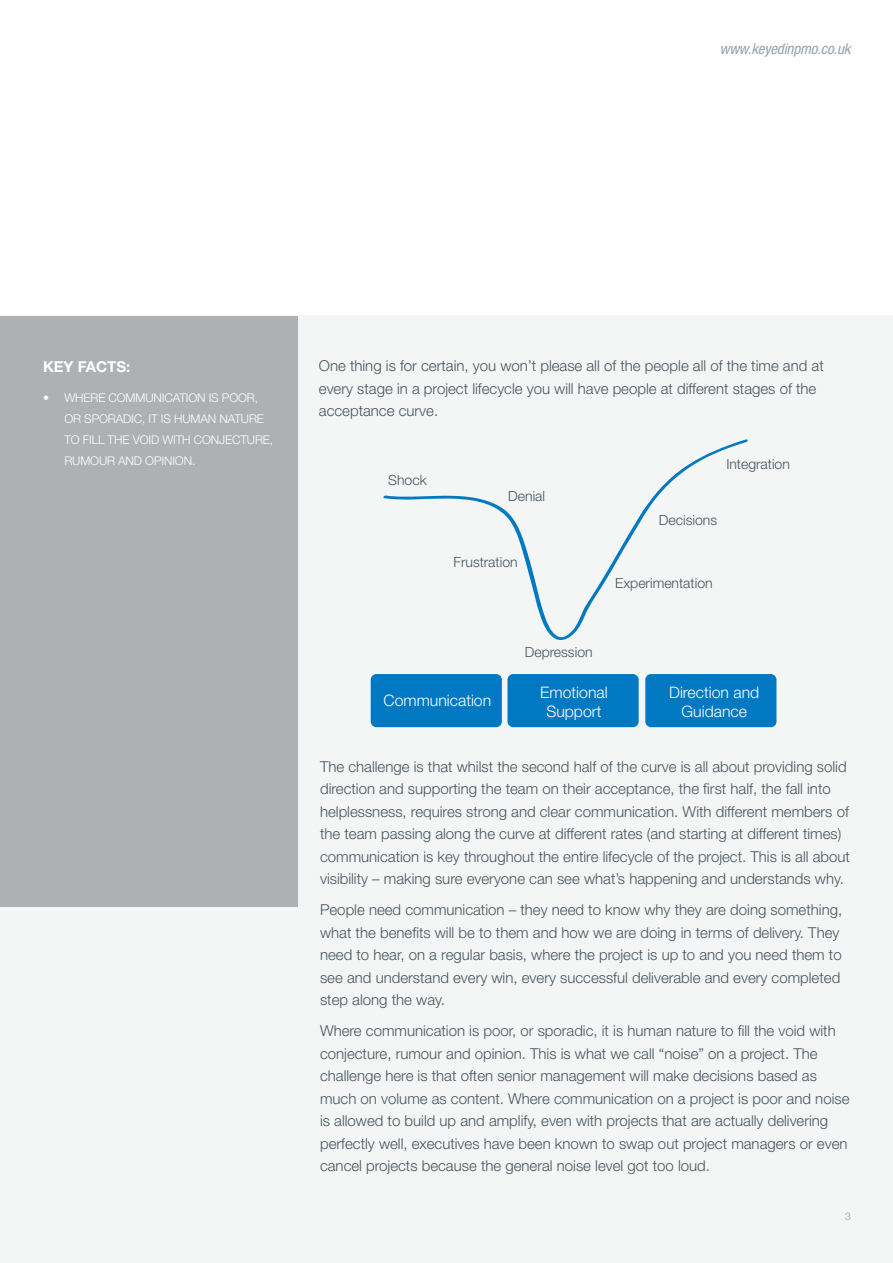
<style>
.page{position:relative;width:893px;height:1263px;background:#fff}
.page>*{position:absolute;margin:0;border:0;box-sizing:border-box;transform-origin:0 0}
.t1{font:300 15.9px/19px "Helvetica Neue";color:#fff;text-align:center}
.t2{font:300 15px/22.5px "Helvetica Neue";color:#45555f}
.t3{font:italic condensed 15px "Helvetica Neue";letter-spacing:-.01em;color:#95a2ac}
.t4{font:700 15px "Helvetica Neue";color:#fff}
.t5{font:300 14.1px "Helvetica Neue";color:#45555f}
.t6{font:300 12px/21px "Helvetica Neue";letter-spacing:-.01em;color:#fff}
.t7{font:300 10.5px "Helvetica Neue";color:#9d9fa2}
</style>
<div class="page">
<div style="left:0;top:316px;width:893px;height:947px;background:#f4f5f5"></div>
<div style="left:0;top:317px;width:298px;height:590px;background:#afb0b4"></div>
<svg style="left:383px;top:439px;width:365px;height:201px"></svg>
<div style="left:371px;top:674px;width:131px;height:53px;background:#0079c2;border-radius:6px"></div>
<div style="left:507px;top:674px;width:132px;height:53px;background:#0079c2;border-radius:6px"></div>
<div style="left:645px;top:674px;width:131px;height:53px;background:#0079c2;border-radius:6px"></div>
<p class="t3" style="left:720px;top:40px;width:132px">www.keyedinpmo.co.uk</p>
<p class="t4" style="left:43px;top:358px;width:89px">KEY FACTS:</p>
<p class="t6" style="left:64px;top:387px;width:210px;text-indent:-21px">• WHERE COMMUNICATION IS POOR,<br>OR SPORADIC, IT IS HUMAN NATURE<br>TO FILL THE VOID WITH CONJECTURE,<br>RUMOUR AND OPINION.</p>
<p class="t2" style="left:319px;top:354px;width:506px">One thing is for certain, you won’t please all of the people all of the time and at every stage in a project lifecycle you will have people at different stages of the acceptance curve.</p>
<p class="t5" style="left:388px;top:471px;width:40px">Shock</p>
<p class="t5" style="left:508px;top:487px;width:38px">Denial</p>
<p class="t5" style="left:453px;top:553px;width:66px">Frustration</p>
<p class="t5" style="left:525px;top:643px;width:69px">Depression</p>
<p class="t5" style="left:726px;top:455px;width:65px">Integration</p>
<p class="t5" style="left:659px;top:511px;width:60px">Decisions</p>
<p class="t5" style="left:615px;top:574px;width:99px">Experimentation</p>
<p class="t1" style="left:384px;top:690px;width:109px">Communication</p>
<p class="t1" style="left:540px;top:682px;width:69px">Emotional<br>Support</p>
<p class="t1" style="left:669px;top:682px;width:92px">Direction and<br>Guidance</p>
<p class="t2" style="left:320px;top:755px;width:531px">The challenge is that whilst the second half of the curve is all about providing solid direction and supporting the team on their acceptance, the first half, the fall into helplessness, requires strong and clear communication. With different members of the team passing along the curve at different rates (and starting at different times) communication is key throughout the entire lifecycle of the project. This is all about visibility – making sure everyone can see what’s happening and understands why.</p>
<p class="t2" style="left:320px;top:898px;width:524px">People need communication – they need to know why they are doing something, what the benefits will be to them and how we are doing in terms of delivery. They need to hear, on a regular basis, where the project is up to and you need them to see and understand every win, every successful deliverable and every completed step along the way.</p>
<p class="t2" style="left:320px;top:1019px;width:531px">Where communication is poor, or sporadic, it is human nature to fill the void with conjecture, rumour and opinion. This is what we call “noise” on a project. The challenge here is that often senior management will make decisions based as much on volume as content. Where communication on a project is poor and noise is allowed to build up and amplify, even with projects that are actually delivering perfectly well, executives have been known to swap out project managers or even cancel projects because the general noise level got too loud.</p>
<p class="t7" style="left:845px;top:1210px;width:7px">3</p>
</div>
